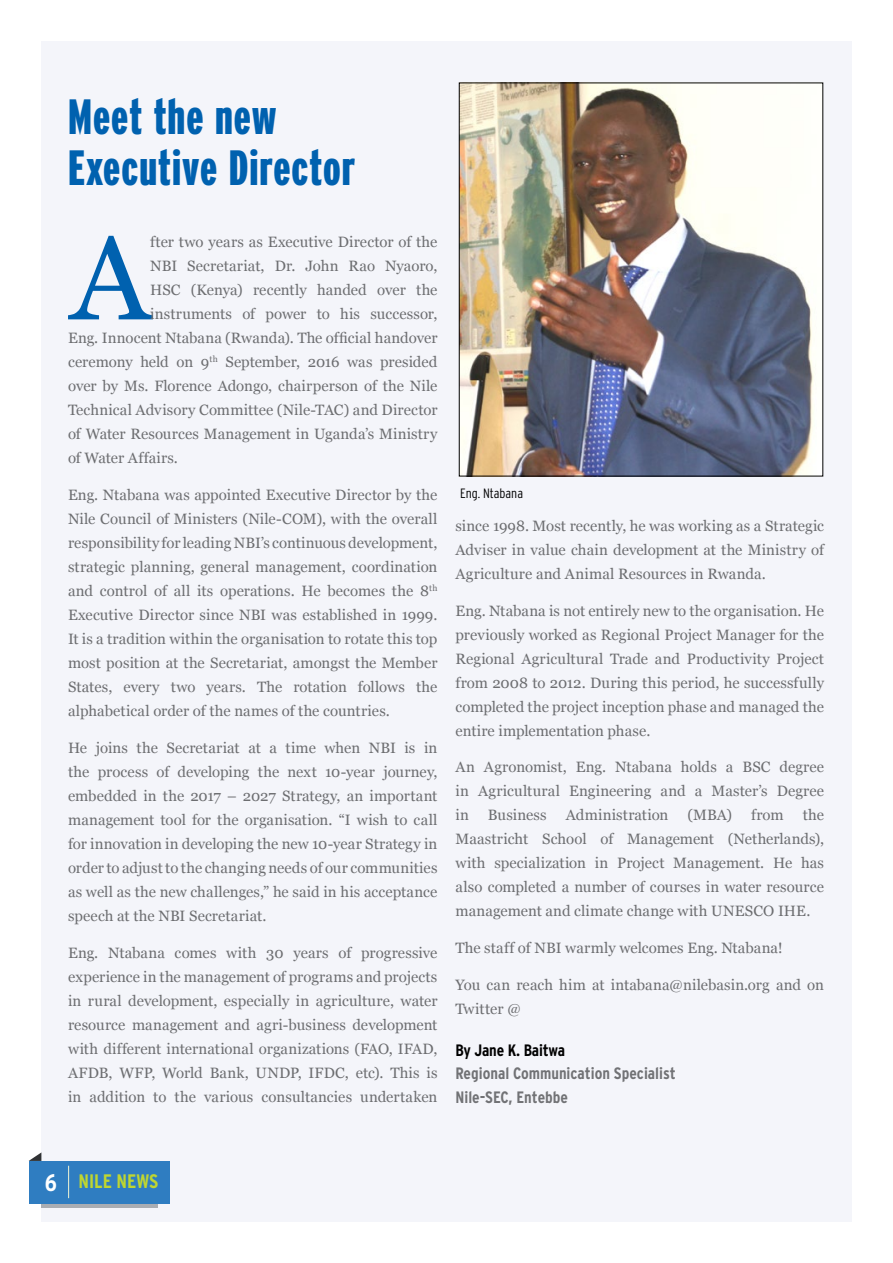
<style>
.page{position:relative;width:893px;height:1263px;background:#fff}
.page>*{position:absolute;margin:0;border:0;box-sizing:border-box;transform-origin:0 0}
.t1{font:118.95px "Georgia";color:#0061af}
.t2{font:49.5px/51px "Interstate Black Comp";letter-spacing:.02em;color:#0061af}
.t3{font:700 condensed 19.5px "Interstate";color:#bfd630}
.t4{font:700 condensed 16.5px/23.1px "Interstate";color:#717275}
.t5{font:700 condensed 16.5px "Interstate";letter-spacing:-.01em;color:#000}
.t6{font:15px/24px "Georgia";letter-spacing:.005em;color:#6d6e71;text-align:justify}
.t7{font:300 condensed 13.5px "Interstate";color:#000}
.s1{font-size:24px;color:#fff}
</style>
<div class="page">
<div style="left:41px;top:41px;width:810px;height:1180px;background:#f4f5fa"></div>
<svg style="left:41px;top:1203px;width:116px;height:5px"></svg>
<div style="left:29px;top:1161px;width:140px;height:42px;background:#2f7dc1"></div>
<svg style="left:29px;top:1152px;width:12px;height:9px"></svg>
<hr style="left:68px;top:1166px;width:1px;height:32px;background:#eff5d5">
<img style="left:461px;top:85px;width:360px;height:389px">
<h2 class="t2" style="left:68px;top:91px;width:289px">Meet the new<br>Executive Director</h2>
<h1 class="t1" style="left:70px;top:211px;width:81px">A</h1>
<p class="t6" style="left:150px;top:230px;width:289px">fter two years as Executive Director of the</p>
<p class="t6" style="left:150px;top:254px;width:289px">NBI Secretariat, Dr. John Rao Nyaoro,</p>
<p class="t6" style="left:150px;top:278px;width:289px">HSC (Kenya) recently handed over the</p>
<p class="t6" style="left:150px;top:302px;width:289px">instruments of power to his successor,</p>
<p class="t6" style="left:68px;top:326px;width:371px">Eng. Innocent Ntabana (Rwanda). The official handover</p>
<p class="t6" style="left:68px;top:350px;width:371px">ceremony held on 9<sup>th</sup> September, 2016 was presided</p>
<p class="t6" style="left:68px;top:374px;width:371px">over by Ms. Florence Adongo, chairperson of the Nile</p>
<p class="t6" style="left:68px;top:398px;width:371px">Technical Advisory Committee (Nile-TAC) and Director</p>
<p class="t6" style="left:68px;top:422px;width:371px">of Water Resources Management in Uganda’s Ministry</p>
<p class="t6" style="left:68px;top:446px;width:111px">of Water Affairs.</p>
<p class="t6" style="left:68px;top:483px;width:371px">Eng. Ntabana was appointed Executive Director by the Nile Council of Ministers (Nile-COM), with the overall responsibility for leading NBI’s continuous development, strategic planning, general management, coordination and control of all its operations. He becomes the 8<sup>th </sup>Executive Director since NBI was established in 1999.<br>It is a tradition within the organisation to rotate this top most position at the Secretariat, amongst the Member States, every two years. The rotation follows the alphabetical order of the names of the countries.</p>
<p class="t6" style="left:68px;top:736px;width:371px">He joins the Secretariat at a time when NBI is in the process of developing the next 10-year journey, embedded in the 2017 – 2027 Strategy, an important management tool for the organisation. “I wish to call for innovation in developing the new 10-year Strategy in order to adjust to the changing needs of our communities as well as the new challenges,” he said in his acceptance speech at the NBI Secretariat.</p>
<p class="t6" style="left:68px;top:940px;width:371px">Eng. Ntabana comes with 30 years of progressive experience in the management of programs and projects in rural development, especially in agriculture, water resource management and agri-business development with different international organizations (FAO, IFAD, AFDB, WFP, World Bank, UNDP, IFDC, etc). This is in addition to the various consultancies undertaken</p>
<p class="t7" style="left:460px;top:485px;width:64px">Eng. Ntabana</p>
<p class="t6" style="left:455px;top:514px;width:370px">since 1998. Most recently, he was working as a Strategic Adviser in value chain development at the Ministry of Agriculture and Animal Resources in Rwanda.</p>
<p class="t6" style="left:455px;top:598px;width:370px">Eng. Ntabana is not entirely new to the organisation. He previously worked as Regional Project Manager for the Regional Agricultural Trade and Productivity Project from 2008 to 2012. During this period, he successfully completed the project inception phase and managed the entire implementation phase.</p>
<p class="t6" style="left:455px;top:755px;width:370px">An Agronomist, Eng. Ntabana holds a BSC degree in Agricultural Engineering and a Master’s Degree in</p>
<p class="t6" style="left:455px;top:803px;width:370px;text-indent:347px">the Maastricht School of Management (Netherlands), with specialization in Project Management. He has also completed a number of courses in water resource management and climate change with UNESCO IHE.</p>
<p class="t6" style="left:455px;top:936px;width:329px">The staff of NBI warmly welcomes Eng. Ntabana!</p>
<p class="t6" style="left:455px;top:973px;width:370px">You can reach him at intabana@nilebasin.org and on<br>Twitter @</p>
<p class="t5" style="left:455px;top:1041px;width:111px">By Jane K. Baitwa</p>
<p class="t4" style="left:455px;top:1062px;width:222px">Regional Communication Specialist<br>Nile-SEC, Entebbe</p>
<p class="t6" style="left:488px;top:803px;width:60px">Business</p>
<p class="t6" style="left:566px;top:803px;width:104px">Administration</p>
<p class="t6" style="left:687px;top:803px;width:46px">(MBA)</p>
<p class="t6" style="left:751px;top:803px;width:34px">from</p>
<h3 class="t3" style="left:45px;top:1171px;width:115px"><span class="s1">6</span> NILE NEWS</h3>
</div>
